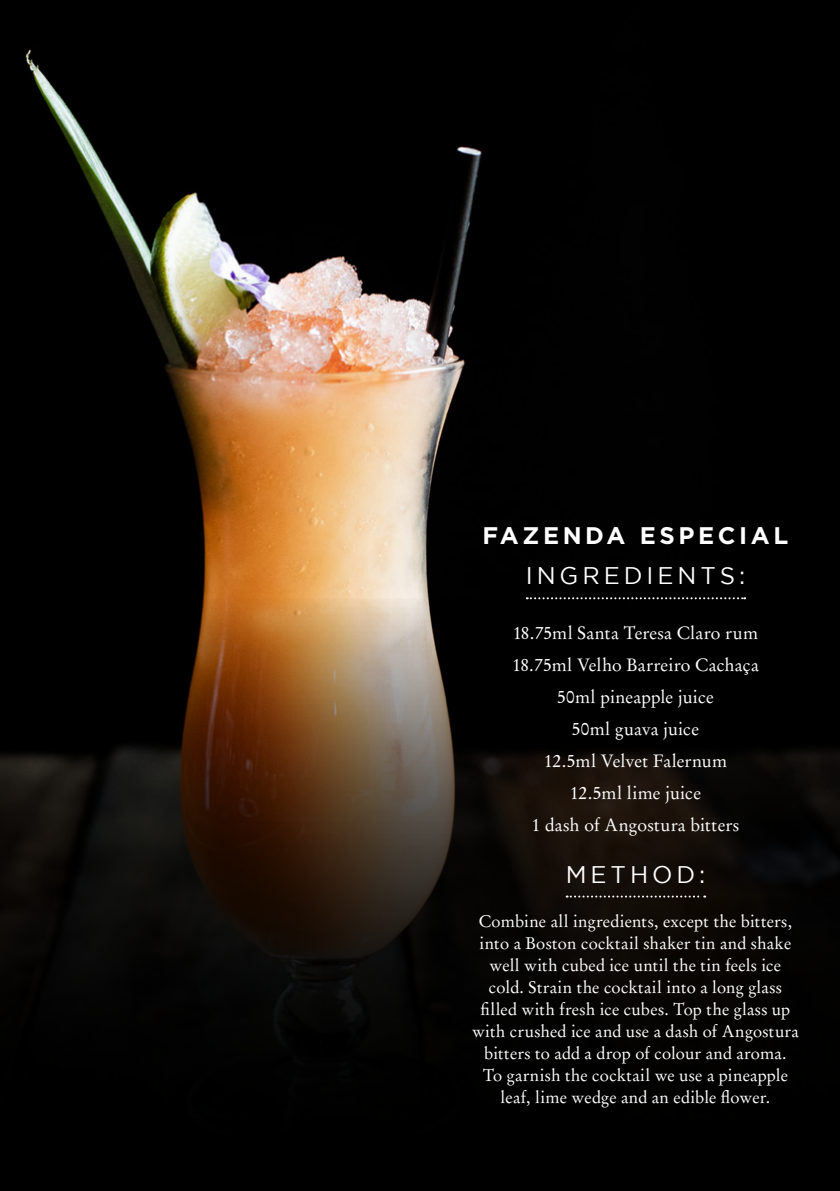
<style>
.page{position:relative;width:840px;height:1191px;background:#fff}
.page>*{position:absolute;margin:0;border:0;box-sizing:border-box;transform-origin:0 0}
.t1{font:24px "Gotham";letter-spacing:.165em;color:#fff}
.t2{font:700 24px "Gotham";letter-spacing:.15em;color:#fff}
.t3{font:18px/32px "Garamond No 8";letter-spacing:.015em;color:#fff;text-align:center}
.t4{font:17px/22px "Garamond No 8";letter-spacing:.015em;color:#fff;text-align:center}
</style>
<div class="page">
<img style="left:0;top:0;width:839px;height:598px">
<svg style="left:0;top:598px;width:839px;height:593px;background:#16100b"></svg>
<svg style="left:526px;top:597px;width:218px;height:2px"></svg>
<svg style="left:566px;top:895px;width:138px;height:2px"></svg>
<h1 class="t2" style="left:482px;top:522px;width:307px">FAZENDA ESPECIAL</h1>
<h1 class="t1" style="left:525px;top:562px;width:221px">INGREDIENTS:</h1>
<p class="t3" style="left:512px;top:616px;width:248px">18.75ml Santa Teresa Claro rum<br>18.75ml Velho Barreiro Cachaça<br>50ml pineapple juice<br>50ml guava juice<br>12.5ml Velvet Falernum<br>12.5ml lime juice<br>1 dash of Angostura bitters</p>
<h1 class="t1" style="left:565px;top:860px;width:141px">METHOD:</h1>
<p class="t4" style="left:472px;top:910px;width:328px">Combine all ingredients, except the bitters, into a Boston cocktail shaker tin and shake well with cubed ice until the tin feels ice cold. Strain the cocktail into a long glass filled with fresh ice cubes. Top the glass up with crushed ice and use a dash of Angostura bitters to add a drop of colour and aroma.<br>To garnish the cocktail we use a pineapple leaf, lime wedge and an edible flower.</p>
</div>
